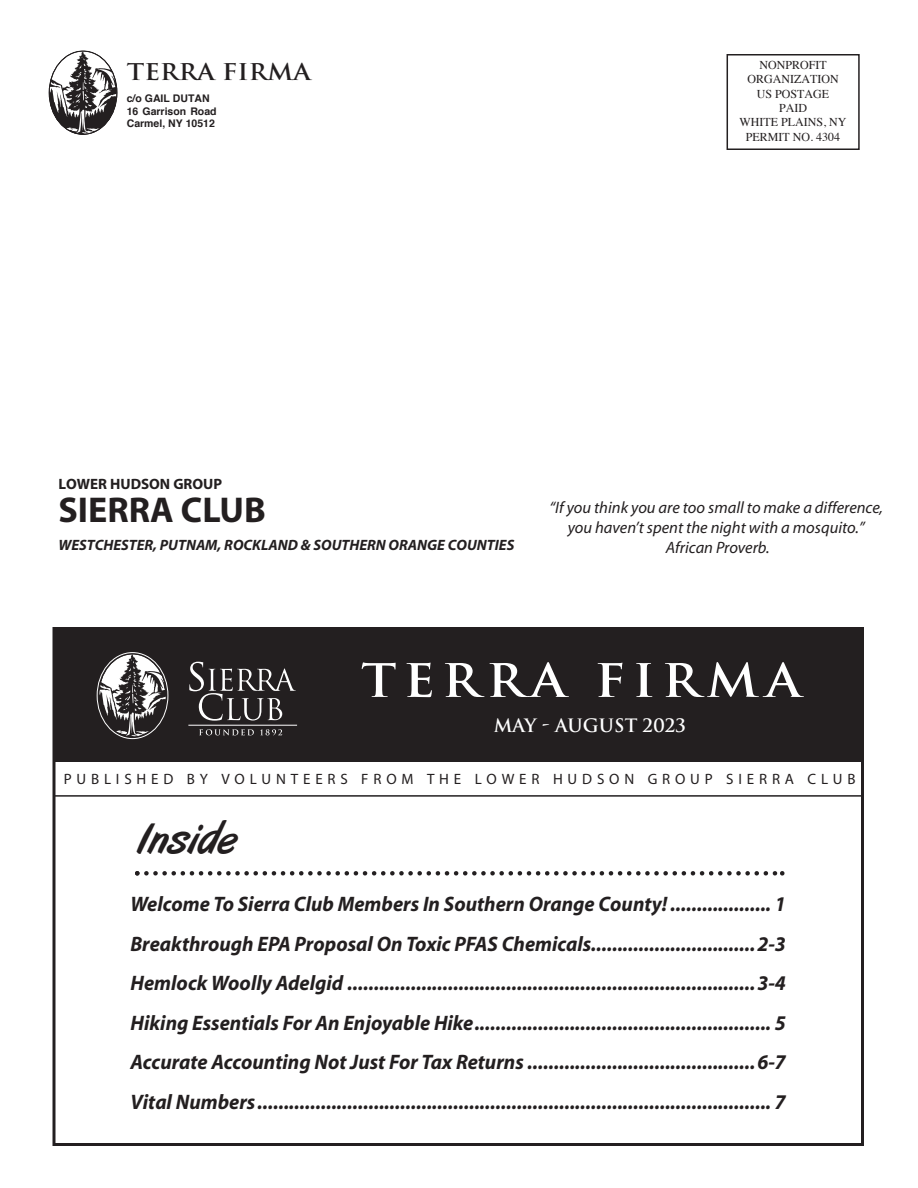
<style>
.page{position:relative;width:918px;height:1188px;background:#fff}
.page>*{position:absolute;margin:0;border:0;box-sizing:border-box;transform-origin:0 0}
.t1{font:700 45px "Trajan";letter-spacing:.135em;color:#fff;scale:1.12 1}
.t2{font:43.5px "Art Brush";color:#231f20}
.t3{font:700 36px "Myriad";color:#231f20}
.t4{font:700 22.5px "Trajan";color:#231f20;scale:1.1 1}
.t5{font:italic 700 21px "Myriad";color:#231f20}
.t6{font:700 18px "Trajan";color:#fff}
.t7{font:italic 16.5px/19.8px "Myriad";color:#231f20;text-align:center}
.t8{font:15px "Myriad Pro";letter-spacing:.32em;color:#231f20}
.t9{font:italic 700 15px "Myriad";color:#231f20}
.t10{font:700 15px "Myriad";color:#231f20}
.t11{font:12px/14.4px "Times";color:#231f20;text-align:center}
.t12{font:700 10.5px/12.6px "Helvetica";color:#231f20}
</style>
<div class="page">
<div style="left:727px;top:54px;width:133px;height:96px;border:2px solid #231f20"></div>
<svg style="left:49px;top:51px;width:68px;height:83px"></svg>
<div style="left:49px;top:51px;width:68px;height:84px;border:1px solid #231f20;border-radius:50%"></div>
<div style="left:47px;top:49px;width:72px;height:87px;border:1px solid #fff;border-radius:50%"></div>
<div style="left:55px;top:627px;width:807px;height:135px;background:#231f20"></div>
<svg style="left:98px;top:653px;width:69px;height:85px"></svg>
<div style="left:99px;top:654px;width:68px;height:83px;border:1px solid #231f20;border-radius:50%"></div>
<div style="left:97px;top:652px;width:71px;height:87px;border:1px solid #fff;border-radius:50%"></div>
<hr style="left:188px;top:725px;width:109px;height:1px;background:#fff">
<svg style="left:199px;top:729px;width:55px;height:6px"></svg>
<svg style="left:260px;top:729px;width:22px;height:6px"></svg>
<svg style="left:189px;top:662px;width:107px;height:59px"></svg>
<hr style="left:54px;top:795px;width:808px;height:2px;background:#231f20">
<svg style="left:135px;top:871px;width:649px;height:5px"></svg>
<p class="t4" style="left:127px;top:57px;width:169px">TERRA FIRMA</p>
<p class="t12" style="left:127px;top:92px;width:91px">c/o GAIL DUTAN<br>16 Garrison Road<br>Carmel, NY 10512</p>
<p class="t11" style="left:740px;top:57px;width:108px">NONPROFIT<br>ORGANIZATION<br>US POSTAGE<br>PAID<br>WHITE PLAINS, NY<br>PERMIT NO. 4304</p>
<p class="t10" style="left:58px;top:476px;width:165px">LOWER HUDSON GROUP</p>
<p class="t3" style="left:58px;top:491px;width:209px">SIERRA CLUB</p>
<p class="t9" style="left:58px;top:538px;width:457px">WESTCHESTER, PUTNAM, ROCKLAND &amp; SOUTHERN ORANGE COUNTIES</p>
<p class="t7" style="left:549px;top:499px;width:335px">“If you think you are too small to make a difference, you haven’t spent the night with a mosquito.”<br>African Proverb.</p>
<p class="t1" style="left:361px;top:653px;width:394px">TERRA FIRMA</p>
<p class="t6" style="left:494px;top:714px;width:194px">MAY - AUGUST 2023</p>
<p class="t8" style="left:64px;top:769px;width:793px">PUBLISHED BY VOLUNTEERS FROM THE LOWER HUDSON GROUP SIERRA CLUB</p>
<p class="t2" style="left:137px;top:815px;width:101px">Inside</p>
<p class="t5" style="left:130px;top:893px;width:657px">Welcome To Sierra Club Members In Southern Orange County! ................... 1</p>
<p class="t5" style="left:130px;top:933px;width:657px">Breakthrough EPA Proposal On Toxic PFAS Chemicals...............................2-3</p>
<p class="t5" style="left:130px;top:972px;width:657px">Hemlock Woolly Adelgid .............................................................................3-4</p>
<p class="t5" style="left:130px;top:1012px;width:657px">Hiking Essentials For An Enjoyable Hike........................................................ 5</p>
<p class="t5" style="left:130px;top:1052px;width:657px">Accurate Accounting Not Just For Tax Returns ...........................................6-7</p>
<p class="t5" style="left:130px;top:1091px;width:657px">Vital Numbers................................................................................................. 7</p>
</div>
